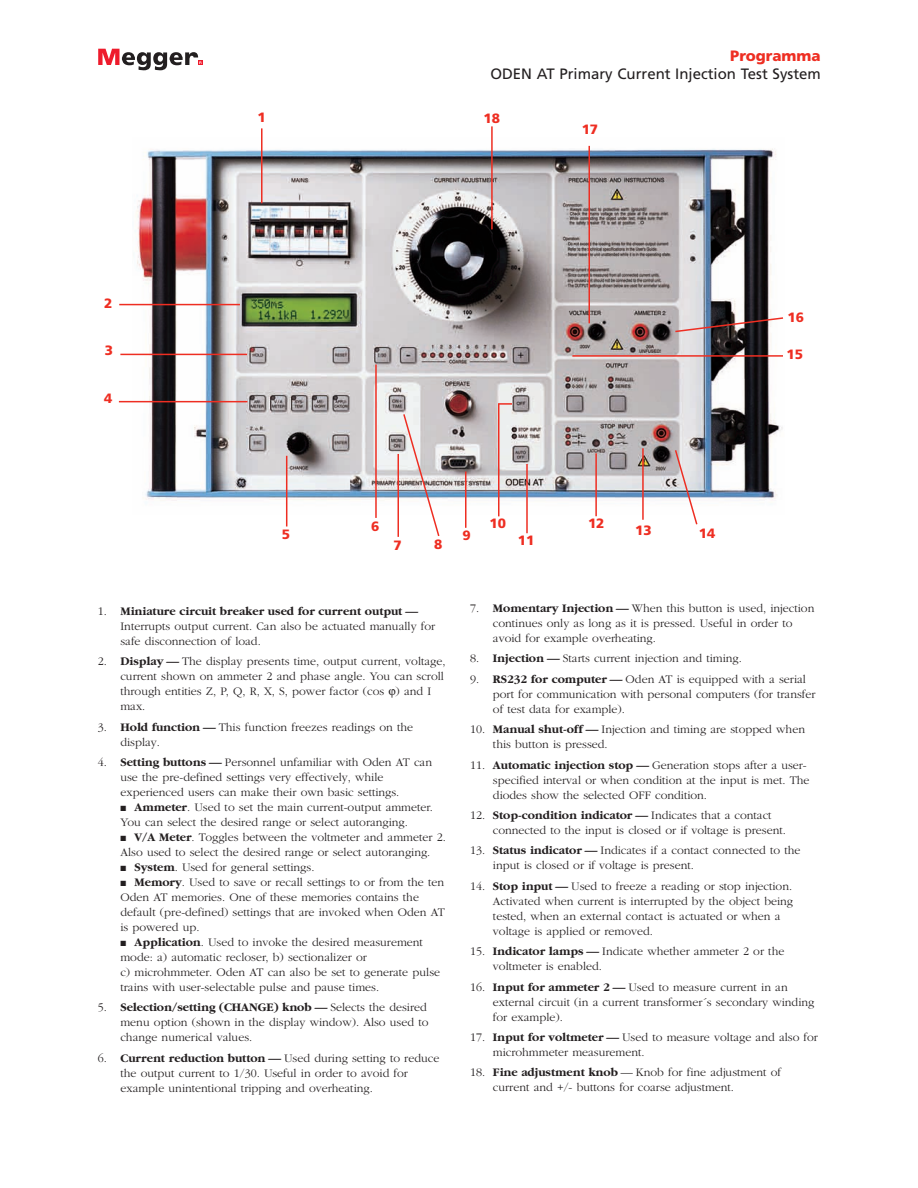
<style>
.page{position:relative;width:918px;height:1188px;background:#fff}
.page>*{position:absolute;margin:0;border:0;box-sizing:border-box;transform-origin:0 0}
.t1{font:15px "Frutiger";color:#231f20}
.t2{font:900 15px "Frutiger";color:#ee2e22}
.t3{font:900 13.5px "Frutiger";color:#ee2e22}
.t4{font:300 12px/15px "Garamond";color:#231f20}
.s1{font-weight:700}
</style>
<div class="page">
<img style="left:132px;top:145px;width:651px;height:369px">
<hr style="left:119px;top:401px;width:128px;height:1px;background:#ee2e22">
<svg style="left:98px;top:49px;width:105px;height:21px"></svg>
<hr style="left:261px;top:128px;width:2px;height:75px;background:#ee2e22">
<hr style="left:286px;top:456px;width:1px;height:70px;background:#ee2e22">
<hr style="left:375px;top:364px;width:2px;height:154px;background:#ee2e22">
<hr style="left:119px;top:304px;width:121px;height:1px;background:#ee2e22">
<svg style="left:674px;top:316px;width:110px;height:17px"></svg>
<hr style="left:572px;top:355px;width:211px;height:2px;background:#ee2e22">
<hr style="left:642px;top:448px;width:2px;height:72px;background:#ee2e22">
<hr style="left:595px;top:453px;width:2px;height:63px;background:#ee2e22">
<hr style="left:588px;top:146px;width:2px;height:177px;background:#ee2e22">
<hr style="left:120px;top:354px;width:127px;height:1px;background:#ee2e22">
<hr style="left:398px;top:454px;width:1px;height:83px;background:#ee2e22">
<svg style="left:402px;top:413px;width:39px;height:123px"></svg>
<hr style="left:465px;top:471px;width:2px;height:57px;background:#ee2e22">
<hr style="left:498px;top:404px;width:2px;height:112px;background:#ee2e22">
<svg style="left:498px;top:403px;width:14px;height:2px"></svg>
<hr style="left:526px;top:464px;width:2px;height:69px;background:#ee2e22">
<svg style="left:674px;top:448px;width:25px;height:77px"></svg>
<hr style="left:491px;top:126px;width:2px;height:103px;background:#ee2e22">
<p class="t3" style="left:257px;top:112px;width:10px">1</p>
<p class="t2" style="left:730px;top:49px;width:92px">Programma</p>
<p class="t1" style="left:490px;top:68px;width:332px">ODEN AT Primary Current Injection Test System</p>
<p class="t3" style="left:483px;top:113px;width:18px">18</p>
<p class="t3" style="left:582px;top:124px;width:18px">17</p>
<p class="t3" style="left:104px;top:298px;width:10px">2</p>
<p class="t3" style="left:105px;top:345px;width:10px">3</p>
<p class="t3" style="left:104px;top:393px;width:10px">4</p>
<p class="t3" style="left:787px;top:312px;width:18px">16</p>
<p class="t3" style="left:787px;top:349px;width:18px">15</p>
<p class="t3" style="left:282px;top:529px;width:10px">5</p>
<p class="t3" style="left:371px;top:521px;width:10px">6</p>
<p class="t3" style="left:394px;top:540px;width:10px">7</p>
<p class="t3" style="left:434px;top:539px;width:10px">8</p>
<p class="t3" style="left:463px;top:530px;width:10px">9</p>
<p class="t3" style="left:489px;top:518px;width:18px">10</p>
<p class="t3" style="left:518px;top:535px;width:18px">11</p>
<p class="t3" style="left:588px;top:518px;width:18px">12</p>
<p class="t3" style="left:635px;top:525px;width:18px">13</p>
<p class="t3" style="left:699px;top:528px;width:18px">14</p>
<p class="t4" style="left:120px;top:603px;width:316px;text-indent:-23px">1. <span class="s1">Miniature circuit breaker used for current output —<br></span>Interrupts output current. Can also be actuated manually for safe disconnection of load.</p>
<p class="t4" style="left:120px;top:653px;width:327px;text-indent:-23px">2. <span class="s1">Display —</span> The display presents time, output current, voltage, current shown on ammeter 2 and phase angle. You can scroll through entities Z, P, Q, R, X, S, power factor (cos ) and I max.</p>
<p class="t4" style="left:120px;top:719px;width:294px;text-indent:-23px">3. <span class="s1">Hold function —</span> This function freezes readings on the display.</p>
<p class="t4" style="left:120px;top:754px;width:313px;text-indent:-23px">4. <span class="s1">Setting buttons —</span> Personnel unfamiliar with Oden AT can use the pre-defined settings very effectively, while experienced users can make their own basic settings.</p>
<p class="t4" style="left:120px;top:799px;width:314px">■ <span class="s1">Ammeter</span>. Used to set the main current-output ammeter.<br>You can select the desired range or select autoranging.</p>
<p class="t4" style="left:120px;top:829px;width:327px">■ <span class="s1">V/A Meter</span>. Toggles between the voltmeter and ammeter 2.<br>Also used to select the desired range or select autoranging.</p>
<p class="t4" style="left:120px;top:859px;width:195px">■ <span class="s1">System</span>. Used for general settings.</p>
<p class="t4" style="left:120px;top:874px;width:326px">■ <span class="s1">Memory</span>. Used to save or recall settings to or from the ten Oden AT memories. One of these memories contains the default (pre-defined) settings that are invoked when Oden AT is powered up.</p>
<p class="t4" style="left:120px;top:934px;width:321px">■ <span class="s1">Application</span>. Used to invoke the desired measurement mode: a) automatic recloser, b) sectionalizer or<br>c) microhmmeter. Oden AT can also be set to generate pulse trains with user-selectable pulse and pause times.</p>
<p class="t4" style="left:120px;top:1000px;width:310px;text-indent:-23px">5. <span class="s1">Selection/setting (CHANGE) knob —</span> Selects the desired menu option (shown in the display window). Also used to change numerical values.</p>
<p class="t4" style="left:120px;top:1050px;width:320px;text-indent:-23px">6. <span class="s1">Current reduction button —</span> Used during setting to reduce the output current to 1/30. Useful in order to avoid for example unintentional tripping and overheating.</p>
<p class="t4" style="left:493px;top:600px;width:323px;text-indent:-23px">7. <span class="s1">Momentary Injection —</span> When this button is used, injection continues only as long as it is pressed. Useful in order to avoid for example overheating.</p>
<p class="t4" style="left:470px;top:651px;width:273px">8. <span class="s1">Injection —</span> Starts current injection and timing.</p>
<p class="t4" style="left:493px;top:671px;width:324px;text-indent:-23px">9. <span class="s1">RS232 for computer —</span> Oden AT is equipped with a serial port for communication with personal computers (for transfer of test data for example).</p>
<p class="t4" style="left:493px;top:722px;width:314px;text-indent:-23px">10. <span class="s1">Manual shut-off —</span> Injection and timing are stopped when this button is pressed.</p>
<p class="t4" style="left:493px;top:757px;width:318px;text-indent:-23px">11. <span class="s1">Automatic injection stop —</span> Generation stops after a user&shy;specified interval or when condition at the input is met. The diodes show the selected OFF condition.</p>
<p class="t4" style="left:493px;top:807px;width:294px;text-indent:-23px">12. <span class="s1">Stop-condition indicator —</span> Indicates that a contact connected to the input is closed or if voltage is present.</p>
<p class="t4" style="left:493px;top:843px;width:309px;text-indent:-23px">13. <span class="s1">Status indicator —</span> Indicates if a contact connected to the input is closed or if voltage is present.</p>
<p class="t4" style="left:493px;top:878px;width:302px;text-indent:-23px">14. <span class="s1">Stop input —</span> Used to freeze a reading or stop injection.<br>Activated when current is interrupted by the object being tested, when an external contact is actuated or when a voltage is applied or removed.</p>
<p class="t4" style="left:493px;top:944px;width:293px;text-indent:-23px">15. <span class="s1">Indicator lamps —</span> Indicate whether ammeter 2 or the voltmeter is enabled.</p>
<p class="t4" style="left:493px;top:979px;width:323px;text-indent:-23px">16. <span class="s1">Input for ammeter 2 —</span> Used to measure current in an external circuit (in a current transformer´s secondary winding for example).</p>
<p class="t4" style="left:493px;top:1029px;width:327px;text-indent:-23px">17. <span class="s1">Input for voltmeter —</span> Used to measure voltage and also for microhmmeter measurement.</p>
<p class="t4" style="left:493px;top:1065px;width:290px;text-indent:-23px">18. <span class="s1">Fine adjustment knob</span> — Knob for fine adjustment of current and +/- buttons for coarse adjustment.</p>
</div>
